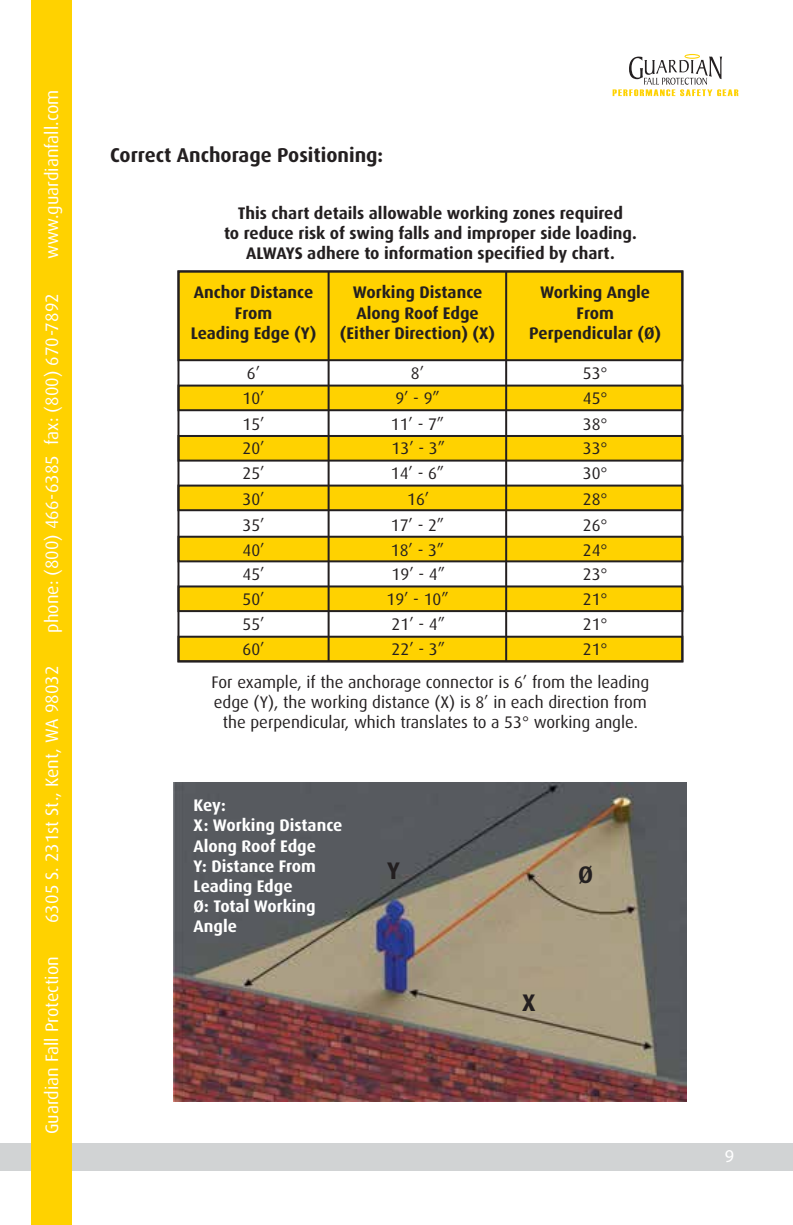
<style>
.page{position:relative;width:793px;height:1225px;background:#fff}
.page>*{position:absolute;margin:0;border:0;box-sizing:border-box;transform-origin:0 0}
.t1{font:700 24px "Dax";color:#231f20}
.t2{font:700 20px "Dax";color:#231f20}
.t3{font:18px "Dax";color:#fff}
.t4{font:18px "Myriad Pro";color:#fff}
.t5{font:16.8px/25px "Dax";color:#231f20;text-align:center}
.t6{font:700 16.8px/20.2px "Dax";color:#231f20;text-align:center}
.t7{font:700 16.8px/20.2px "Dax";color:#fff}
</style>
<div class="page">
<div style="left:177px;top:484px;width:505px;height:27px;background:#ffd200;border:2px solid #231f20"></div>
<div style="left:177px;top:535px;width:506px;height:27px;background:#ffd200;border:2px solid #231f20"></div>
<div style="left:177px;top:585px;width:506px;height:27px;background:#ffd200;border:2px solid #231f20"></div>
<div style="left:177px;top:635px;width:506px;height:27px;background:#ffd200;border:2px solid #231f20"></div>
<div style="left:177px;top:435px;width:506px;height:26px;background:#ffd200;border:2px solid #231f20"></div>
<div style="left:177px;top:384px;width:506px;height:27px;background:#ffd200;border:2px solid #231f20"></div>
<div style="left:177px;top:270px;width:506px;height:91px;background:#ffd200;border:2px solid #231f20"></div>
<div style="left:177px;top:270px;width:506px;height:392px;border:2px solid #231f20"></div>
<hr style="left:327px;top:271px;width:2px;height:390px;background:#231f20">
<hr style="left:505px;top:271px;width:2px;height:390px;background:#231f20">
<img style="left:174px;top:782px;width:512px;height:319px">
<div style="left:0;top:1143px;width:792px;height:27px;background:#d1d3d4"></div>
<div style="left:32px;top:0;width:40px;height:1224px;background:#ffd200"></div>
<svg style="left:612px;top:54px;width:126px;height:42px"></svg>
<p class="t3" style="left:42px;top:259px;width:171px;rotate:-90deg">www.guardianfall.com</p>
<p class="t3" style="left:42px;top:632px;width:341px;rotate:-90deg">phone: (800) 466-6385 fax: (800) 670-7892</p>
<p class="t3" style="left:42px;top:922px;width:258px;rotate:-90deg">6305 S. 231st St., Kent, WA 98032</p>
<p class="t3" style="left:42px;top:1134px;width:179px;rotate:-90deg">Guardian Fall Protection</p>
<p class="t2" style="left:110px;top:143px;width:274px">Correct Anchorage Positioning:</p>
<p class="t6" style="left:224px;top:203px;width:414px">This chart details allowable working zones required<br>to reduce risk of swing falls and improper side loading.<br>ALWAYS adhere to information specified by chart.</p>
<p class="t6" style="left:190px;top:282px;width:127px">Anchor Distance<br>From<br>Leading Edge (Y)</p>
<p class="t6" style="left:340px;top:282px;width:157px">Working Distance<br>Along Roof Edge (Either Direction) (X)</p>
<p class="t6" style="left:529px;top:282px;width:133px">Working Angle<br>From<br>Perpendicular (Ø)</p>
<p class="t5" style="left:242px;top:361px;width:24px;text-align:left">6’<br>10’</p>
<p class="t5" style="left:242px;top:412px;width:24px;text-align:justify">15’ 20’ 25’ 30’ 35’ 40’ 45’ 50’ 55’ 60’</p>
<p class="t5" style="left:395px;top:361px;width:46px">8’<br>9’ - 9”</p>
<p class="t5" style="left:386px;top:412px;width:64px">11’ - 7”<br>13’ - 3”<br>14’ - 6”<br>16’<br>17’ - 2”<br>18’ - 3”<br>19’ - 4”<br>19’ - 10”<br>21’ - 4”<br>22’ - 3”</p>
<p class="t5" style="left:582px;top:361px;width:26px;text-align:left">53°<br>45°</p>
<p class="t5" style="left:582px;top:412px;width:26px;text-align:justify">38° 33° 30° 28° 26° 24° 23° 21° 21° 21°</p>
<p class="t5" style="left:211px;top:672px;width:439px;line-height:20.2px">For example, if the anchorage connector is 6’ from the leading edge (Y), the working distance (X) is 8’ in each direction from the perpendicular, which translates to a 53° working angle.</p>
<p class="t7" style="left:193px;top:795px;width:150px">Key:<br>X: Working Distance<br>Along Roof Edge<br>Y: Distance From<br>Leading Edge<br>Ø: Total Working<br>Angle</p>
<h1 class="t1" style="left:387px;top:856px;width:14px">Y</h1>
<h1 class="t1" style="left:577px;top:861px;width:17px">Ø</h1>
<h1 class="t1" style="left:521px;top:989px;width:15px">X</h1>
<p class="t4" style="left:724px;top:1144px;width:11px">9</p>
</div>
